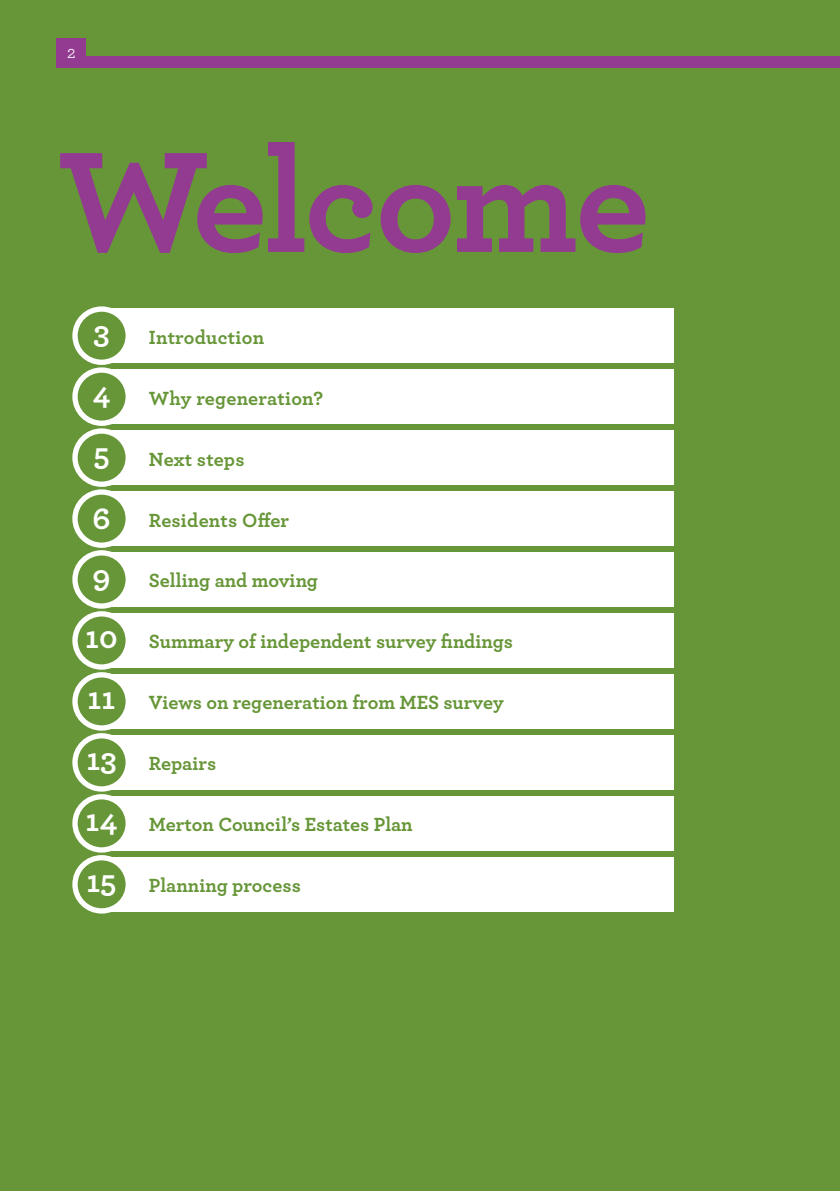
<style>
.page{position:relative;width:840px;height:1191px;background:#fff}
.page>*{position:absolute;margin:0;border:0;box-sizing:border-box;transform-origin:0 0}
.t1{font:700 150px "Archer";letter-spacing:-.025em;color:#933b91}
.t2{font:700 31.8px/61px "Archer";color:#fff}
.t3{font:700 20px "Archer";color:#679638}
.t4{font:18px "Archer";color:#fff}
.s1{font-size:31.8px;color:#fff}
</style>
<div class="page">
<div style="left:0;top:0;width:839px;height:1191px;background:#679638"></div>
<div style="left:57px;top:57px;width:782px;height:11px;background:#933b91"></div>
<div style="left:57px;top:39px;width:29px;height:29px;background:#933b91"></div>
<div style="left:102px;top:369px;width:571px;height:55px;background:#fff"></div>
<div style="left:75px;top:370px;width:53px;height:53px;background:#679638;border-radius:50%"></div>
<div style="left:72px;top:367px;width:59px;height:59px;border:5px solid #fff;border-radius:50%"></div>
<div style="left:102px;top:491px;width:571px;height:55px;background:#fff"></div>
<div style="left:102px;top:430px;width:571px;height:55px;background:#fff"></div>
<div style="left:102px;top:308px;width:571px;height:55px;background:#fff"></div>
<div style="left:75px;top:309px;width:53px;height:53px;background:#679638;border-radius:50%"></div>
<div style="left:72px;top:306px;width:59px;height:59px;border:5px solid #fff;border-radius:50%"></div>
<div style="left:75px;top:431px;width:53px;height:53px;background:#679638;border-radius:50%"></div>
<div style="left:72px;top:428px;width:59px;height:59px;border:5px solid #fff;border-radius:50%"></div>
<div style="left:75px;top:492px;width:53px;height:53px;background:#679638;border-radius:50%"></div>
<div style="left:72px;top:489px;width:59px;height:59px;border:5px solid #fff;border-radius:50%"></div>
<div style="left:102px;top:552px;width:571px;height:55px;background:#fff"></div>
<div style="left:75px;top:553px;width:53px;height:53px;background:#679638;border-radius:50%"></div>
<div style="left:72px;top:550px;width:59px;height:58px;border:5px solid #fff;border-radius:50%"></div>
<div style="left:102px;top:674px;width:571px;height:55px;background:#fff"></div>
<div style="left:102px;top:613px;width:571px;height:55px;background:#fff"></div>
<div style="left:75px;top:614px;width:53px;height:53px;background:#679638;border-radius:50%"></div>
<div style="left:72px;top:611px;width:59px;height:58px;border:5px solid #fff;border-radius:50%"></div>
<div style="left:75px;top:675px;width:53px;height:53px;background:#679638;border-radius:50%"></div>
<div style="left:72px;top:672px;width:59px;height:58px;border:5px solid #fff;border-radius:50%"></div>
<div style="left:102px;top:796px;width:571px;height:55px;background:#fff"></div>
<div style="left:102px;top:735px;width:571px;height:55px;background:#fff"></div>
<div style="left:75px;top:736px;width:53px;height:53px;background:#679638;border-radius:50%"></div>
<div style="left:72px;top:733px;width:59px;height:58px;border:5px solid #fff;border-radius:50%"></div>
<div style="left:75px;top:796px;width:53px;height:54px;background:#679638;border-radius:50%"></div>
<div style="left:72px;top:794px;width:59px;height:58px;border:5px solid #fff;border-radius:50%"></div>
<div style="left:102px;top:857px;width:571px;height:54px;background:#fff"></div>
<div style="left:75px;top:857px;width:53px;height:54px;background:#679638;border-radius:50%"></div>
<div style="left:72px;top:855px;width:59px;height:58px;border:5px solid #fff;border-radius:50%"></div>
<p class="t4" style="left:67px;top:39px;width:10px">2</p>
<h1 class="t1" style="left:57px;top:83px;width:594px">Welcome</h1>
<h2 class="t2" style="left:93px;top:299px;width:18px">3</h2>
<h2 class="t2" style="left:92px;top:360px;width:20px">4</h2>
<h2 class="t2" style="left:92px;top:420px;width:20px;line-height:63.6px">5<br>6</h2>
<h2 class="t2" style="left:85px;top:543px;width:34px">9<br>10<br>11</h2>
<h2 class="t2" style="left:86px;top:726px;width:33px">13<br>14</h2>
<p class="t3" style="left:149px;top:321px;width:117px">Introduction</p>
<p class="t3" style="left:149px;top:382px;width:176px">Why regeneration?</p>
<p class="t3" style="left:149px;top:443px;width:97px">Next steps</p>
<p class="t3" style="left:149px;top:504px;width:142px">Residents Offer</p>
<p class="t3" style="left:149px;top:565px;width:171px">Selling and moving</p>
<p class="t3" style="left:149px;top:626px;width:365px">Summary of independent survey findings</p>
<p class="t3" style="left:149px;top:687px;width:356px">Views on regeneration from MES survey</p>
<p class="t3" style="left:149px;top:748px;width:69px">Repairs</p>
<p class="t3" style="left:149px;top:809px;width:265px">Merton Council’s Estates Plan</p>
<p class="t3" style="left:86px;top:870px;width:216px"><span class="s1">15</span> Planning process</p>
</div>
